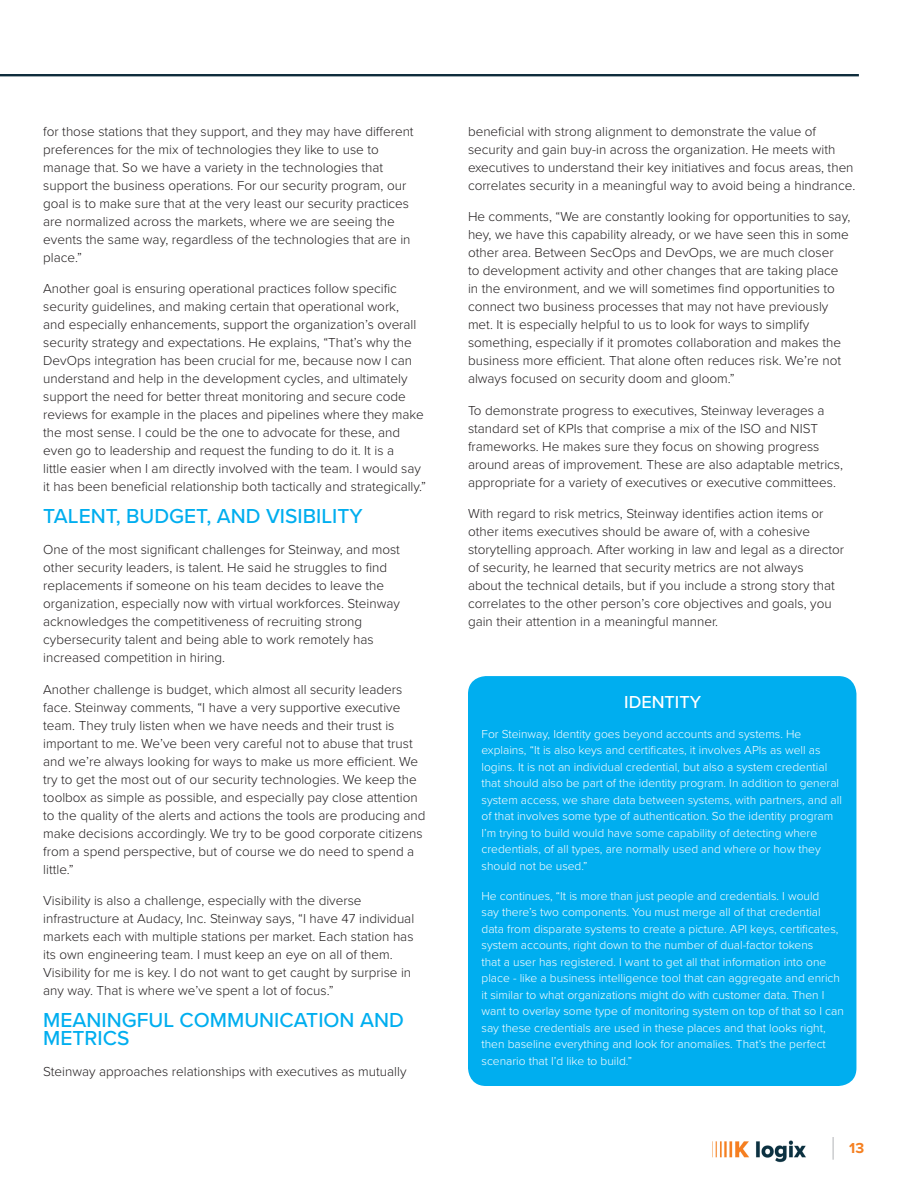
<style>
.page{position:relative;width:918px;height:1188px;background:#fff}
.page>*{position:absolute;margin:0;border:0;box-sizing:border-box;transform-origin:0 0}
.Body_Text{font:500 21px/18px "Proxima Nova";color:#00aeef}
.Body_Text-2{font:500 18px "Proxima Nova";color:#fff}
.t1{font:700 15px "Proxima Nova";color:#f58021}
.Body_Text-3{font:300 13.5px/18px "Proxima Nova";color:#231f20}
.Body_Text-4{font:300 12px/16.5px "Proxima Nova";color:#fff}
</style>
<div class="page">
<svg style="left:833px;top:1137px;width:1px;height:23px"></svg>
<img style="left:712px;top:1140px;width:94px;height:23px">
<div style="left:468px;top:676px;width:388px;height:410px;background:#00aeef;border-radius:18px"></div>
<hr style="left:0;top:74px;width:859px;height:2px;background:#0f2d3c">
<p class="Body_Text-3" style="left:43px;top:122px;width:372px">for those stations that they support, and they may have different preferences for the mix of technologies they like to use to manage that. So we have a variety in the technologies that support the business operations. For our security program, our goal is to make sure that at the very least our security practices are normalized across the markets, where we are seeing the events the same way, regardless of the technologies that are in place.”</p>
<p class="Body_Text-3" style="left:43px;top:279px;width:384px">Another goal is ensuring operational practices follow specific security guidelines, and making certain that operational work,<br>and especially enhancements, support the organization’s overall security strategy and expectations. He explains, “That’s why the DevOps integration has been crucial for me, because now I can understand and help in the development cycles, and ultimately support the need for better threat monitoring and secure code reviews for example in the places and pipelines where they make the most sense. I could be the one to advocate for these, and even go to leadership and request the funding to do it. It is a<br>little easier when I am directly involved with the team. I would say it has been beneficial relationship both tactically and strategically.”</p>
<p class="Body_Text" style="left:43px;top:506px;width:321px">TALENT, BUDGET, AND VISIBILITY</p>
<p class="Body_Text-3" style="left:43px;top:540px;width:358px">One of the most significant challenges for Steinway, and most other security leaders, is talent. He said he struggles to find replacements if someone on his team decides to leave the organization, especially now with virtual workforces. Steinway acknowledges the competitiveness of recruiting strong cybersecurity talent and being able to work remotely has increased competition in hiring.</p>
<p class="Body_Text-3" style="left:43px;top:680px;width:384px">Another challenge is budget, which almost all security leaders face. Steinway comments, “I have a very supportive executive team. They truly listen when we have needs and their trust is important to me. We’ve been very careful not to abuse that trust and we’re always looking for ways to make us more efficient. We try to get the most out of our security technologies. We keep the toolbox as simple as possible, and especially pay close attention to the quality of the alerts and actions the tools are producing and make decisions accordingly. We try to be good corporate citizens from a spend perspective, but of course we do need to spend a little.”</p>
<p class="Body_Text-3" style="left:43px;top:891px;width:372px">Visibility is also a challenge, especially with the diverse infrastructure at Audacy, Inc. Steinway says, “I have 47 individual markets each with multiple stations per market. Each station has its own engineering team. I must keep an eye on all of them.<br>Visibility for me is key. I do not want to get caught by surprise in any way. That is where we’ve spent a lot of focus.”</p>
<p class="Body_Text" style="left:43px;top:1010px;width:362px">MEANINGFUL COMMUNICATION AND<br>METRICS</p>
<p class="Body_Text-3" style="left:43px;top:1062px;width:365px">Steinway approaches relationships with executives as mutually</p>
<p class="Body_Text-3" style="left:468px;top:122px;width:389px">beneficial with strong alignment to demonstrate the value of security and gain buy-in across the organization. He meets with executives to understand their key initiatives and focus areas, then correlates security in a meaningful way to avoid being a hindrance.</p>
<p class="Body_Text-3" style="left:468px;top:207px;width:384px">He comments, “We are constantly looking for opportunities to say, hey, we have this capability already, or we have seen this in some other area. Between SecOps and DevOps, we are much closer<br>to development activity and other changes that are taking place in the environment, and we will sometimes find opportunities to connect two business processes that may not have previously met. It is especially helpful to us to look for ways to simplify something, especially if it promotes collaboration and makes the business more efficient. That alone often reduces risk. We’re not always focused on security doom and gloom.”</p>
<p class="Body_Text-3" style="left:468px;top:401px;width:377px">To demonstrate progress to executives, Steinway leverages a standard set of KPIs that comprise a mix of the ISO and NIST frameworks. He makes sure they focus on showing progress around areas of improvement. These are also adaptable metrics, appropriate for a variety of executives or executive committees.</p>
<p class="Body_Text-3" style="left:468px;top:504px;width:378px">With regard to risk metrics, Steinway identifies action items or other items executives should be aware of, with a cohesive storytelling approach. After working in law and legal as a director of security, he learned that security metrics are not always<br>about the technical details, but if you include a strong story that correlates to the other person’s core objectives and goals, you gain their attention in a meaningful manner.</p>
<p class="Body_Text-2" style="left:624px;top:688px;width:78px">IDENTITY</p>
<p class="Body_Text-4" style="left:482px;top:725px;width:362px">For Steinway, Identity goes beyond accounts and systems. He explains, “It is also keys and certificates, it involves APIs as well as logins. It is not an individual credential, but also a system credential that should also be part of the identity program. In addition to general system access, we share data between systems, with partners, and all of that involves some type of authentication. So the identity program I’m trying to build would have some capability of detecting where credentials, of all types, are normally used and where or how they should not be used.”</p>
<p class="Body_Text-4" style="left:482px;top:887px;width:364px">He continues, “It is more than just people and credentials. I would<br>say there’s two components. You must merge all of that credential data from disparate systems to create a picture. API keys, certificates, system accounts, right down to the number of dual-factor tokens<br>that a user has registered. I want to get all that information into one place - like a business intelligence tool that can aggregate and enrich it similar to what organizations might do with customer data. Then I want to overlay some type of monitoring system on top of that so I can say these credentials are used in these places and that looks right, then baseline everything and look for anomalies. That’s the perfect scenario that I’d like to build.”</p>
<p class="t1" style="left:849px;top:1137px;width:16px">13</p>
</div>
